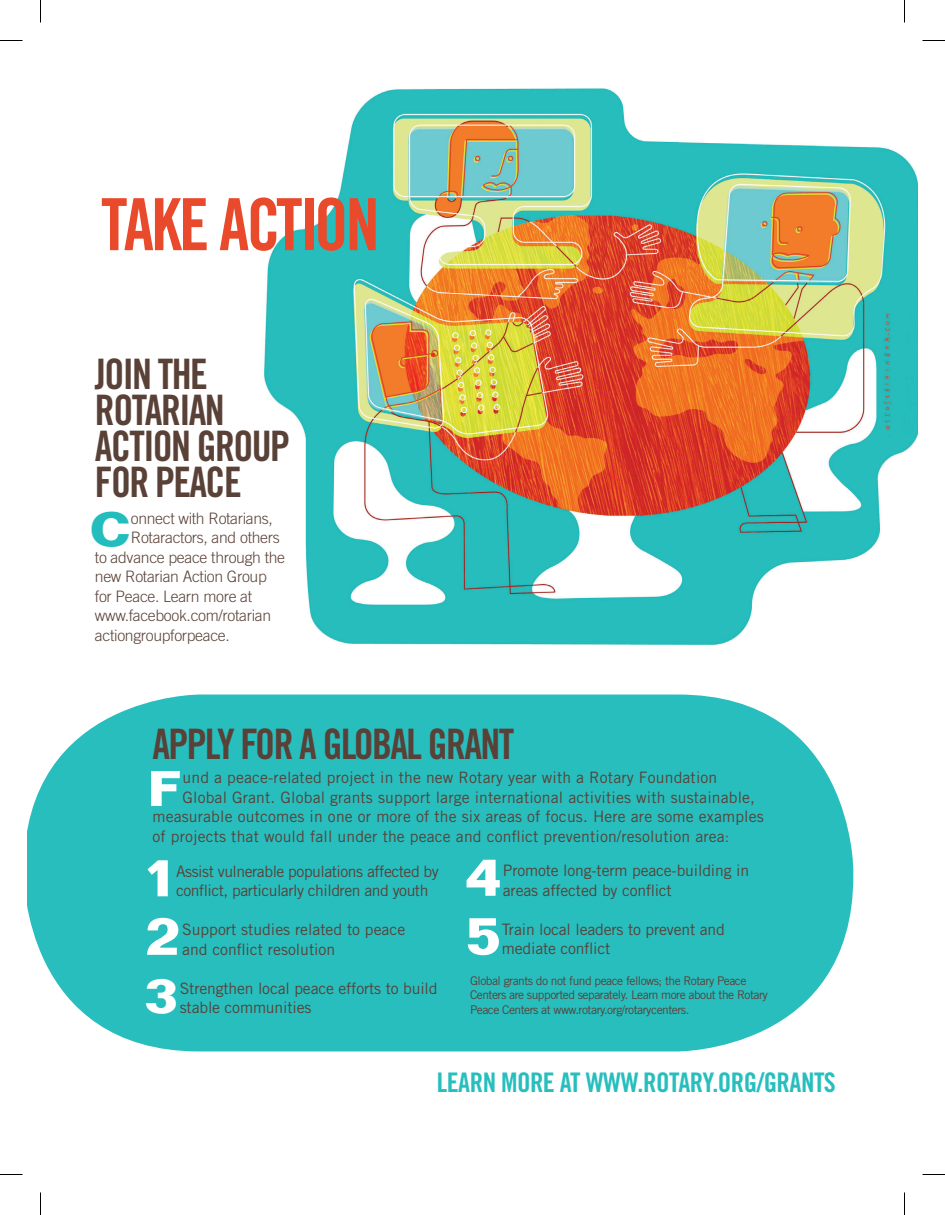
<style>
.page{position:relative;width:945px;height:1215px;background:#fff}
.page>*{position:absolute;margin:0;border:0;box-sizing:border-box;transform-origin:0 0}
.t1{font:72px "Trade Gothic LT Std Bd Cn 20";letter-spacing:-.04em;color:#e94a2b;scale:.95 1}
.t2{font:700 53.25px "Folio Std";color:#fff}
.t3{font:700 49.2px "Folio Std";color:#fff}
.t4{font:700 48.9px "Folio Std";color:#fff;scale:1.06 1}
.t5{font:700 46.8px "Folio Std";color:#23bdbd;scale:1.06 1}
.t6{font:42px/36px "Trade Gothic LT Std Bd Cn 20";letter-spacing:-.04em;color:#594137;scale:.95 1}
.t7{font:27px "Trade Gothic LT Std Bd Cn 20";letter-spacing:-.02em;color:#28bebe}
.t8{font:15.75px/19.5px "Trade Gothic LT Std";letter-spacing:.01em;color:#594137}
.t9{font:300 15.75px "Trade Gothic LT Std";letter-spacing:-.02em;color:#594137}
.t10{font:15.75px/19.5px "Trade Gothic LT Std";letter-spacing:-.01em;color:#594137}
.t11{font:15.75px/19.5px "Trade Gothic LT Std";letter-spacing:-.03em;color:#594137}
.t12{font:12px/14.2px "Trade Gothic LT Std";letter-spacing:-.04em;color:#594137}
.s1{font-weight:300}
</style>
<div class="page">
<img style="left:264px;top:88px;width:654px;height:557px">
<svg style="left:27px;top:695px;width:826px;height:356px;background:#38c3c3"></svg>
<svg style="left:0;top:40px;width:22px;height:1px"></svg>
<svg style="left:922px;top:40px;width:23px;height:1px"></svg>
<svg style="left:0;top:1174px;width:22px;height:1px"></svg>
<svg style="left:922px;top:1174px;width:23px;height:1px"></svg>
<svg style="left:40px;top:0;width:1px;height:22px"></svg>
<svg style="left:40px;top:1192px;width:1px;height:23px"></svg>
<svg style="left:904px;top:0;width:1px;height:22px"></svg>
<svg style="left:904px;top:1192px;width:1px;height:23px"></svg>
<h1 class="t1" style="left:101px;top:181px;width:295px">TAKE ACTION</h1>
<h3 class="t6" style="left:95px;top:356px;width:207px">JOIN THE<br>ROTARIAN<br>ACTION GROUP<br>FOR PEACE</h3>
<h3 class="t5" style="left:90px;top:501px;width:40px">C</h3>
<p class="t9" style="left:131px;top:509px;width:144px">onnect with Rotarians,</p>
<p class="t9" style="left:131px;top:528px;width:150px">Rotaractors, and others</p>
<p class="t9" style="left:95px;top:548px;width:192px">to advance peace through the</p>
<p class="t9" style="left:95px;top:567px;width:173px">new Rotarian Action Group</p>
<p class="t9" style="left:95px;top:587px;width:159px">for Peace. Learn more at</p>
<p class="t9" style="left:95px;top:606px;width:178px">www.facebook.com/rotarian</p>
<p class="t9" style="left:95px;top:626px;width:136px">actiongroupforpeace.</p>
<h3 class="t6" style="left:152px;top:725px;width:383px">APPLY FOR A GLOBAL GRANT</h3>
<h3 class="t4" style="left:147px;top:758px;width:33px">F</h3>
<p class="t8" style="left:183px;top:768px;width:536px">und a peace-related project in the new Rotary year with a Rotary Foundation</p>
<p class="t8" style="left:183px;top:787px;width:574px">Global Grant. Global grants support large international activities with sustainable,</p>
<p class="t8" style="left:152px;top:807px;width:613px">measurable outcomes in one or more of the six areas of focus. Here are some examples</p>
<p class="t8" style="left:152px;top:826px;width:578px">of projects that would fall under the peace and conflict prevention/resolution area<span class="s1">:</span></p>
<h2 class="t2" style="left:142px;top:844px;width:37px">1</h2>
<p class="t11" style="left:176px;top:861px;width:264px">Assist vulnerable populations affected by conflict, particularly children and youth</p>
<h2 class="t2" style="left:145px;top:903px;width:37px">2</h2>
<p class="t8" style="left:182px;top:920px;width:225px">Support studies related to peace and conflict resolution</p>
<h3 class="t3" style="left:145px;top:965px;width:34px">3</h3>
<p class="t10" style="left:180px;top:978px;width:259px">Strengthen local peace efforts to build stable communities</p>
<h2 class="t2" style="left:465px;top:844px;width:37px">4</h2>
<p class="t10" style="left:503px;top:861px;width:248px">Promote long-term peace-building in areas affected by conflict</p>
<h2 class="t2" style="left:465px;top:902px;width:37px">5</h2>
<p class="t10" style="left:502px;top:919px;width:225px">Train local leaders to prevent and mediate conflict</p>
<p class="t12" style="left:470px;top:973px;width:299px">Global grants do not fund peace fellows; the Rotary Peace<br>Centers are supported separately. Learn more about the Rotary<br>Peace Centers at www.rotary.org/rotarycenters.</p>
<h3 class="t7" style="left:437px;top:1066px;width:401px">LEARN MORE AT WWW.ROTARY.ORG/GRANTS</h3>
</div>
